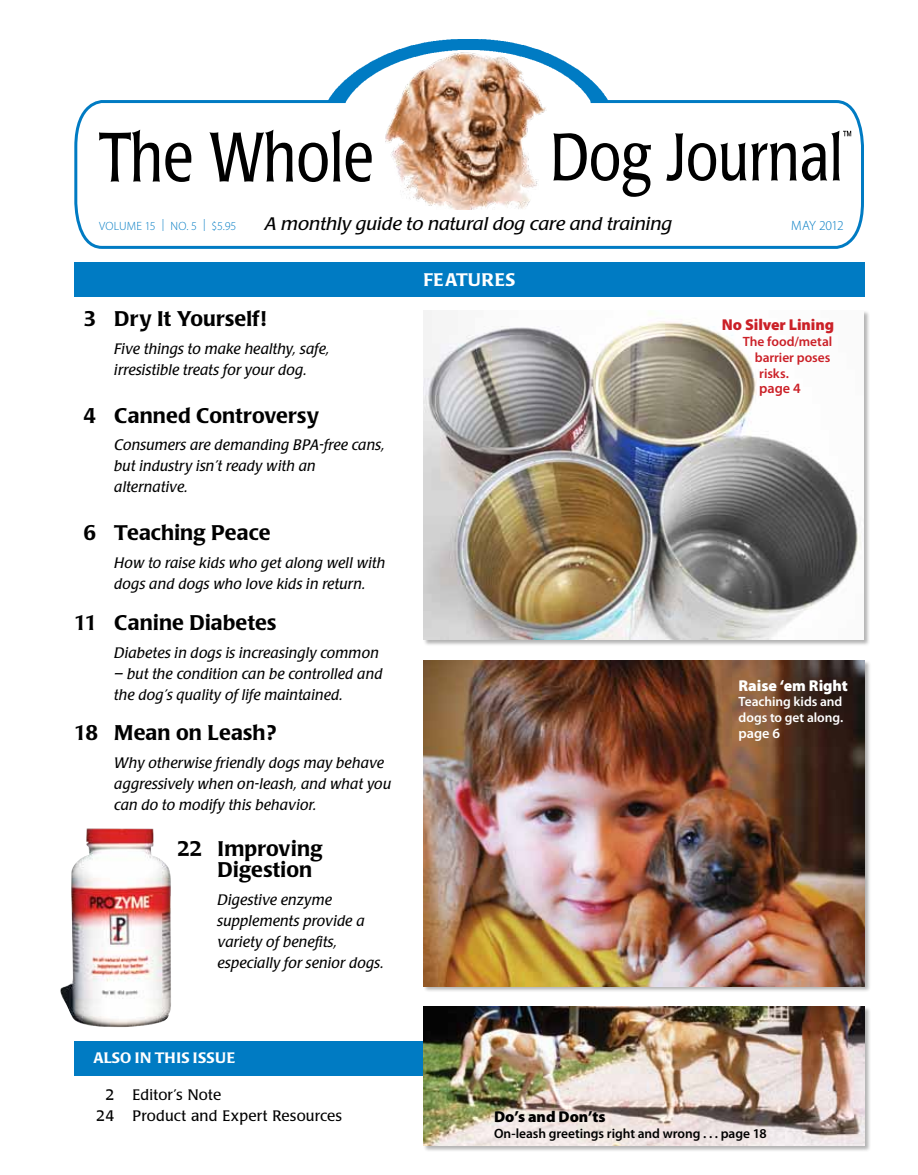
<style>
.page{position:relative;width:918px;height:1175px;background:#fff}
.page>*{position:absolute;margin:0;border:0;box-sizing:border-box;transform-origin:0 0}
.t1{font:500 21px/21px "Poppl Laudatio";letter-spacing:.01em;color:#000}
.t2{font:italic 18px "Poppl Laudatio";color:#000;scale:1.1 1}
.t3{font:500 18px "Poppl Laudatio";letter-spacing:.04em;color:#fff}
.t4{font:900 15.75px "Myriad Pro";letter-spacing:-.005em;color:#cb2027}
.t5{font:900 15.75px "Myriad Pro";color:#fff}
.t6{font:900 15.75px "Myriad Pro";color:#000}
.t7{font:italic 15px/21px "Poppl Laudatio";letter-spacing:.015em;color:#000}
.t8{font:15px/21px "Poppl Laudatio";letter-spacing:.01em;color:#000}
.t9{font:500 15px "Poppl Laudatio";letter-spacing:.03em;color:#fff}
.t10{font:600 14.25px "Myriad Pro";color:#cb2027}
.t11{font:600 14.25px "Myriad Pro";color:#fff}
.t12{font:600 13.5px "Myriad Pro";letter-spacing:-.005em;color:#000}
.t13{font:600 13.5px "Myriad Pro";color:#cb2027}
.t14{font:600 13.5px/15.8px "Myriad Pro";letter-spacing:-.005em;color:#fff}
.t15{font:300 13.5px "Myriad Pro";letter-spacing:-.045em;color:#007bc3}
.t16{font:300 12px "Myriad Pro";letter-spacing:.02em;color:#007bc3}
</style>
<div class="page">
<img style="left:329px;top:39px;width:279px;height:60px">
<div style="left:74px;top:262px;width:790px;height:35px;background:#007bc3"></div>
<svg style="left:74px;top:99px;width:790px;height:150px"></svg>
<img style="left:384px;top:45px;width:162px;height:164px">
<div style="left:74px;top:1041px;width:790px;height:35px;background:#007bc3"></div>
<div style="left:423px;top:310px;width:447px;height:336px;background:#000;opacity:.3"></div>
<img style="left:423px;top:310px;width:440px;height:330px">
<img style="left:60px;top:828px;width:111px;height:199px">
<div style="left:423px;top:660px;width:448px;height:332px;background:#000;opacity:.3"></div>
<img style="left:423px;top:660px;width:441px;height:326px">
<div style="left:423px;top:1006px;width:448px;height:146px;background:#000;opacity:.3"></div>
<img style="left:424px;top:1006px;width:440px;height:139px">
<p class="t2" style="left:265px;top:214px;width:372px">A monthly guide to natural dog care and training</p>
<p class="t3" style="left:423px;top:270px;width:93px">features</p>
<h1 class="t1" style="left:83px;top:308px;width:184px">3 Dry It Yourself!</h1>
<p class="t7" style="left:114px;top:338px;width:217px">Five things to make healthy, safe, irresistible treats for your dog.</p>
<h1 class="t1" style="left:83px;top:405px;width:237px">4 Canned Controversy</h1>
<p class="t7" style="left:114px;top:435px;width:272px">Consumers are demanding BPA-free cans, but industry isn’t ready with an alternative.</p>
<h1 class="t1" style="left:83px;top:523px;width:189px">6 Teaching Peace</h1>
<p class="t7" style="left:114px;top:553px;width:272px">How to raise kids who get along well with dogs and dogs who love kids in return.</p>
<h1 class="t1" style="left:74px;top:612px;width:204px">11 Canine Diabetes</h1>
<p class="t7" style="left:114px;top:642px;width:266px">Diabetes in dogs is increasingly common</p>
<p class="t7" style="left:114px;top:663px;width:270px">– but the condition can be controlled and the dog’s quality of life maintained.</p>
<h1 class="t1" style="left:74px;top:722px;width:204px">18 Mean on Leash?</h1>
<p class="t7" style="left:114px;top:752px;width:278px">Why otherwise friendly dogs may behave aggressively when on-leash, and what you can do to modify this behavior.</p>
<p class="t16" style="left:99px;top:219px;width:139px">VOLUME 15 | NO. 5 | $5.95</p>
<p class="t15" style="left:791px;top:217px;width:54px">MAY 2012</p>
<p class="t4" style="left:722px;top:314px;width:114px">No Silver Lining</p>
<p class="t13" style="left:743px;top:333px;width:91px">The food/metal</p>
<p class="t13" style="left:755px;top:349px;width:77px">barrier poses</p>
<p class="t13" style="left:759px;top:364px;width:31px">risks.</p>
<p class="t10" style="left:759px;top:379px;width:43px">page 4</p>
<p class="t5" style="left:739px;top:674px;width:111px">Raise ‘em Right</p>
<p class="t14" style="left:739px;top:693px;width:106px">Teaching kids and dogs to get along.</p>
<p class="t11" style="left:739px;top:724px;width:43px">page 6</p>
<h1 class="t1" style="left:218px;top:838px;width:107px;text-indent:-41px">22 Improving<br>Digestion</h1>
<p class="t7" style="left:218px;top:889px;width:168px">Digestive enzyme supplements provide a variety of benefits, especially for senior dogs.</p>
<p class="t9" style="left:94px;top:1049px;width:143px">also in this issue</p>
<p class="t8" style="left:96px;top:1084px;width:247px;text-indent:9px">2 Editor’s Note<br>24 Product and Expert Resources</p>
<p class="t6" style="left:494px;top:1105px;width:113px">Do’s and Don’ts</p>
<p class="t12" style="left:494px;top:1124px;width:274px">On-leash greetings right and wrong . . . page 18</p>
</div>
